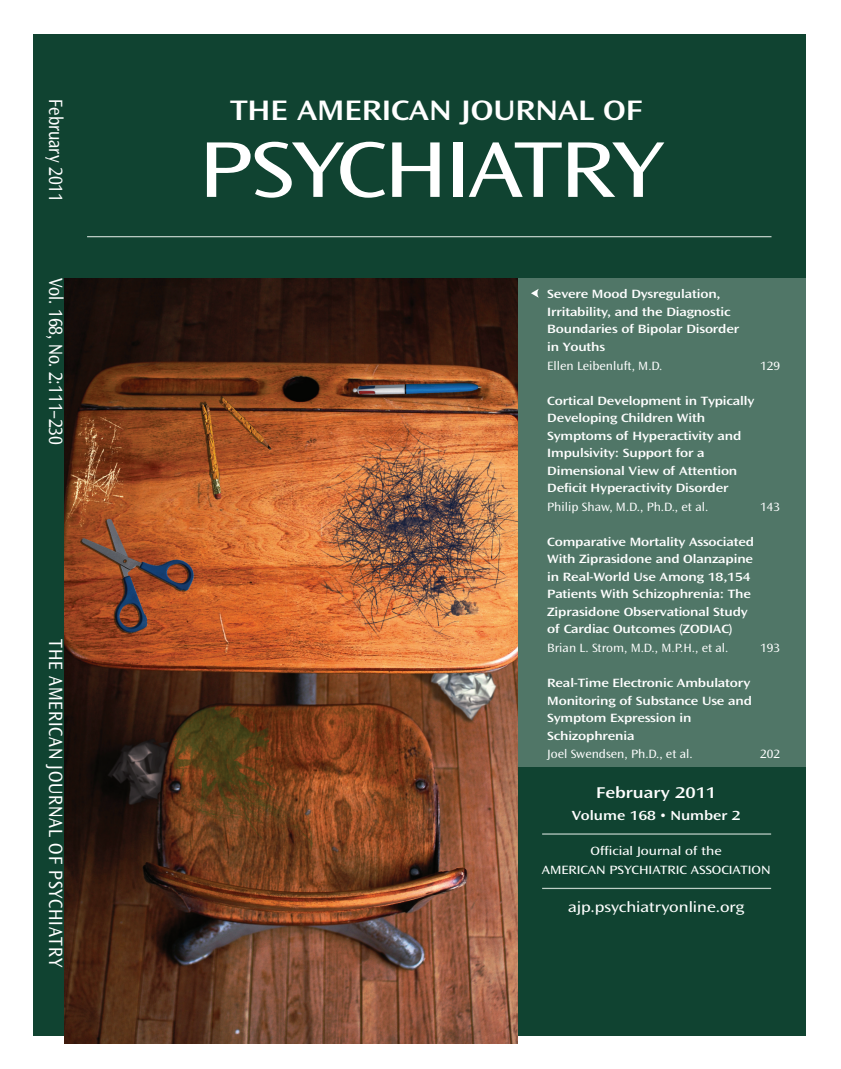
<style>
.page{position:relative;width:841px;height:1069px;background:#fff}
.page>*{position:absolute;margin:0;border:0;box-sizing:border-box;transform-origin:0 0}
.t1{font:82.5px "Ocean Sans MM 403 800";letter-spacing:-.025em;color:#fff}
.t2{font:29.38px "Ocean Sans MM 512 800";color:#fff}
.t3{font:20px "Ocean Sans MM 403 800";color:#fff;scale:.71 1}
.t4{font:20px "Ocean Sans MM 403 800";letter-spacing:.05em;color:#fff;scale:.75 1}
.t5{font:16.25px "Ocean Sans MM 512 800";color:#fff}
.t6{font:15px "Ocean Sans MM 403 800";color:#fff}
.t7{font:13.75px "Ocean Sans MM 512 800";color:#fff}
.t8{font:12.5px/17.5px "Ocean Sans MM 512 800";letter-spacing:-.01em;color:#fff}
.t9{font:12.5px "Ocean Sans MM 360 600";color:#fff}
.t10{font:12.5px/18.8px "Ocean Sans MM 403 800";color:#fff;text-align:center}
</style>
<div class="page">
<div style="left:52px;top:34px;width:754px;height:1001px;background:#104331"></div>
<hr style="left:87px;top:236px;width:684px;height:1px;background:#bfcfc7">
<div style="left:517px;top:279px;width:289px;height:488px;background:#507667"></div>
<hr style="left:542px;top:888px;width:229px;height:1px;background:#bfcfc7">
<hr style="left:542px;top:833px;width:229px;height:1px;background:#bfcfc7">
<div style="left:34px;top:34px;width:23px;height:1001px;background:#104331"></div>
<svg style="left:531px;top:289px;width:8px;height:9px"></svg>
<img style="left:65px;top:279px;width:452px;height:764px">
<h3 class="t3" style="left:67px;top:99px;width:146px;rotate:90deg">February 2011</h3>
<h3 class="t3" style="left:67px;top:278px;width:237px;rotate:90deg">Vol. 168, No. 2:111–230</h3>
<h3 class="t4" style="left:67px;top:639px;width:439px;rotate:90deg">THE AMERICAN JOURNAL OF PSYCHIATRY</h3>
<h2 class="t2" style="left:230px;top:94px;width:414px">THE AMERICAN JOURNAL OF</h2>
<h1 class="t1" style="left:199px;top:124px;width:466px">PSYCHIATRY</h1>
<p class="t8" style="left:547px;top:285px;width:193px">Severe Mood Dysregulation,<br>Irritability, and the Diagnostic<br>Boundaries of Bipolar Disorder in Youths</p>
<p class="t9" style="left:547px;top:358px;width:117px">Ellen Leibenluft, M.D.</p>
<p class="t9" style="left:760px;top:358px;width:21px">129</p>
<p class="t8" style="left:547px;top:392px;width:209px">Cortical Development in Typically<br>Developing Children With<br>Symptoms of Hyperactivity and<br>Impulsivity: Support for a<br>Dimensional View of Attention<br>Deficit Hyperactivity Disorder</p>
<p class="t9" style="left:547px;top:500px;width:163px">Philip Shaw, M.D., Ph.D., et al.</p>
<p class="t9" style="left:760px;top:500px;width:21px">143</p>
<p class="t8" style="left:547px;top:533px;width:208px">Comparative Mortality Associated<br>With Ziprasidone and Olanzapine in Real-World Use Among 18,154<br>Patients With Schizophrenia: The<br>Ziprasidone Observational Study of Cardiac Outcomes (ZODIAC)</p>
<p class="t9" style="left:547px;top:641px;width:183px">Brian L. Strom, M.D., M.P.H., et al.</p>
<p class="t9" style="left:760px;top:641px;width:21px">193</p>
<p class="t8" style="left:547px;top:674px;width:206px">Real-Time Electronic Ambulatory<br>Monitoring of Substance Use and<br>Symptom Expression in<br>Schizophrenia</p>
<p class="t9" style="left:547px;top:747px;width:147px">Joel Swendsen, Ph.D., et al.</p>
<p class="t9" style="left:760px;top:747px;width:21px">202</p>
<h3 class="t5" style="left:596px;top:784px;width:122px">February 2011</h3>
<p class="t7" style="left:572px;top:807px;width:170px">Volume 168 • Number 2</p>
<p class="t10" style="left:542px;top:842px;width:230px">Official Journal of the<br>AMERICAN PSYCHIATRIC ASSOCIATION</p>
<p class="t6" style="left:568px;top:899px;width:178px">ajp.psychiatryonline.org</p>
</div>
